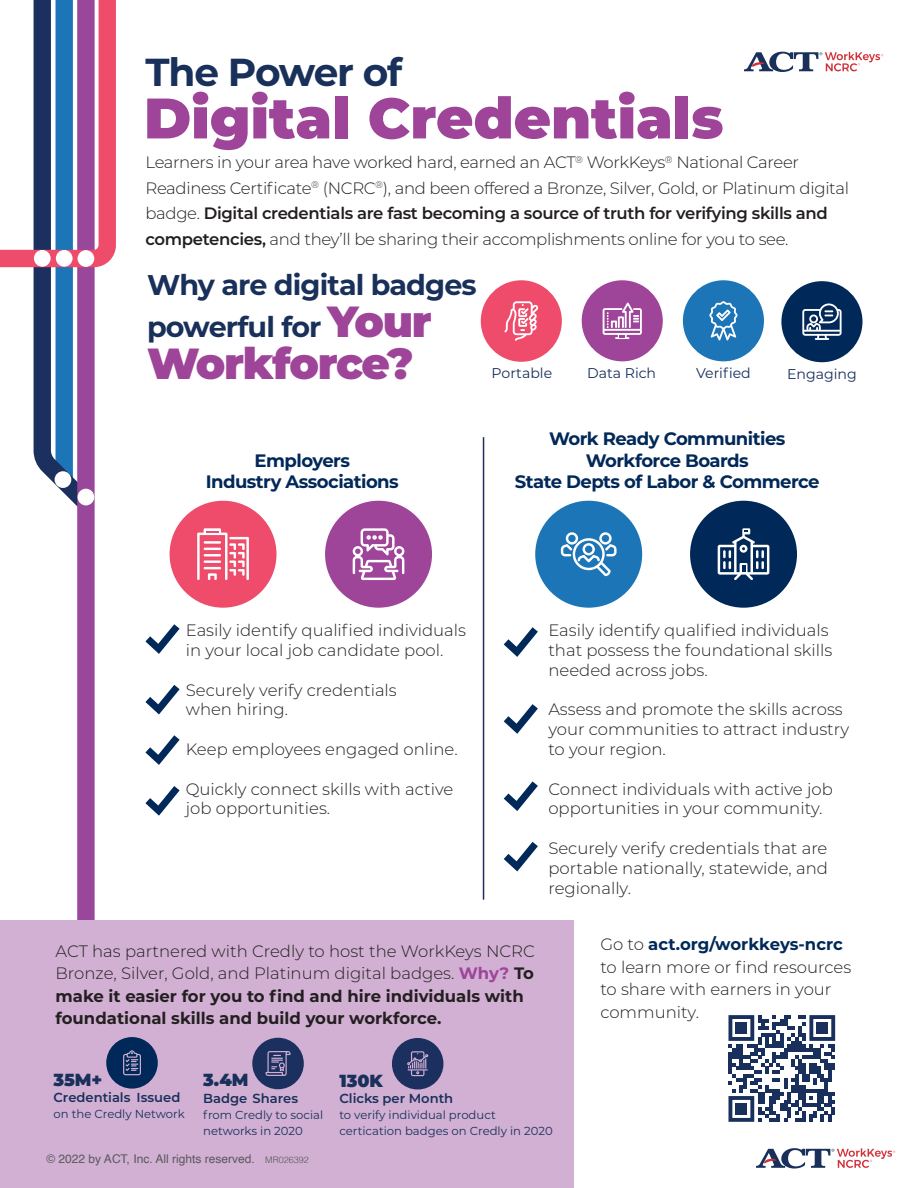
<style>
.page{position:relative;width:918px;height:1188px;background:#fff}
.page>*{position:absolute;margin:0;border:0;box-sizing:border-box;transform-origin:0 0}
.t1{font:900 57px "Montserrat";color:#9e4499}
.t2{font:900 43.5px "Montserrat";letter-spacing:-.035em;color:#9e4499}
.t3{font:700 39px "Montserrat";letter-spacing:-.03em;color:#19305b}
.t4{font:700 28.5px/42px "Montserrat";letter-spacing:-.03em;color:#19305b}
.t5{font:700 18px "Montserrat";letter-spacing:-.03em;color:#002858}
.t6{font:900 17.55px "Montserrat";color:#19305b}
.t7{font:300 16.5px/19.8px "Montserrat";color:#231f20}
.t8{font:300 16.5px/25.5px "Montserrat";letter-spacing:-.02em;color:#231f20}
.t9{font:14.1px "Montserrat";color:#19305b}
.t10{font:600 13.05px "Montserrat";color:#19305b}
.t11{font:12px "Helvetica";color:#59595c}
.t12{font:11.7px/16px "Montserrat";color:#19305b}
.s1{font-weight:600}
.s2{font-weight:900;font-size:43.5px;color:#9e4499}
.s3{font-weight:700;color:#9e4499}
.s4{font-weight:700}
.s5{font-weight:700;color:#002858}
.s6{font-weight:300;font-size:9px}
</style>
<div class="page">
<div style="left:77px;top:0;width:18px;height:1048px;background:#98479b"></div>
<div style="left:0;top:920px;width:573px;height:268px;background:#d1b0d3"></div>
<svg style="left:106px;top:1037px;width:52px;height:52px"></svg>
<svg style="left:252px;top:1038px;width:52px;height:51px"></svg>
<svg style="left:392px;top:1038px;width:51px;height:51px"></svg>
<svg style="left:756px;top:1148px;width:139px;height:21px"></svg>
<hr style="left:483px;top:437px;width:1px;height:463px;background:#1c305f">
<svg style="left:0;top:0;width:116px;height:525px"></svg>
<div style="left:56px;top:250px;width:17px;height:17px;background:#fff;border-radius:50%"></div>
<div style="left:34px;top:250px;width:17px;height:17px;background:#fff;border-radius:50%"></div>
<div style="left:78px;top:250px;width:16px;height:17px;background:#fff;border-radius:50%"></div>
<svg style="left:744px;top:52px;width:139px;height:20px"></svg>
<svg style="left:481px;top:280px;width:81px;height:82px"></svg>
<svg style="left:582px;top:280px;width:81px;height:81px"></svg>
<svg style="left:683px;top:280px;width:81px;height:81px"></svg>
<svg style="left:781px;top:281px;width:81px;height:81px"></svg>
<svg style="left:170px;top:501px;width:107px;height:107px"></svg>
<svg style="left:325px;top:501px;width:107px;height:107px"></svg>
<svg style="left:535px;top:501px;width:107px;height:107px"></svg>
<svg style="left:690px;top:501px;width:107px;height:107px"></svg>
<svg style="left:145px;top:624px;width:35px;height:30px"></svg>
<svg style="left:145px;top:735px;width:35px;height:30px"></svg>
<svg style="left:145px;top:685px;width:35px;height:29px"></svg>
<svg style="left:145px;top:786px;width:35px;height:30px"></svg>
<svg style="left:504px;top:627px;width:34px;height:30px"></svg>
<svg style="left:504px;top:781px;width:34px;height:30px"></svg>
<svg style="left:504px;top:704px;width:34px;height:30px"></svg>
<svg style="left:504px;top:842px;width:34px;height:29px"></svg>
<svg style="left:728px;top:1015px;width:107px;height:107px"></svg>
<div style="left:736px;top:1022px;width:11px;height:12px;background:#18305b"></div>
<div style="left:817px;top:1022px;width:11px;height:12px;background:#18305b"></div>
<div style="left:736px;top:1103px;width:11px;height:11px;background:#18305b"></div>
<h1 class="t3" style="left:146px;top:44px;width:260px">The Power of</h1>
<h1 class="t1" style="left:144px;top:75px;width:581px">Digital Credentials</h1>
<p class="t8" style="left:145px;top:149px;width:705px">Learners in your area have worked hard, earned an ACT<sup>®</sup> WorkKeys<sup>®</sup> National Career Readiness Certifcate<sup>®</sup> (NCRC<sup>®</sup>), and been offered a Bronze, Silver, Gold, or Platinum digital badge. <span class="s1">Digital credentials are fast becoming a source of truth for verifying skills and competencies,</span> and they’ll be sharing their accomplishments online for you to see.</p>
<h2 class="t4" style="left:147px;top:262px;width:331px">Why are digital badges powerful for <span class="s2">Your</span></h2>
<h2 class="t2" style="left:147px;top:331px;width:268px">Workforce?</h2>
<p class="t9" style="left:492px;top:363px;width:62px">Portable</p>
<p class="t9" style="left:587px;top:363px;width:71px">Data Rich</p>
<p class="t9" style="left:696px;top:363px;width:56px">Verifed</p>
<p class="t9" style="left:787px;top:364px;width:71px">Engaging</p>
<h3 class="t5" style="left:549px;top:426px;width:238px">Work Ready Communities</h3>
<h3 class="t5" style="left:255px;top:447px;width:97px">Employers</h3>
<h3 class="t5" style="left:586px;top:447px;width:164px">Workforce Boards</h3>
<h3 class="t5" style="left:206px;top:469px;width:195px">Industry Associations</h3>
<h3 class="t5" style="left:515px;top:469px;width:306px">State Depts of Labor &amp; Commerce</h3>
<p class="t7" style="left:186px;top:620px;width:282px">Easily identify qualifed individuals in your local job candidate pool.</p>
<p class="t7" style="left:186px;top:679px;width:213px">Securely verify credentials when hiring.</p>
<p class="t7" style="left:186px;top:739px;width:273px">Keep employees engaged online.</p>
<p class="t7" style="left:186px;top:778px;width:269px">Quickly connect skills with active job opportunities.</p>
<p class="t7" style="left:56px;top:939px;width:481px;line-height:22.5px">ACT has partnered with Credly to host the WorkKeys NCRC Bronze, Silver, Gold, and Platinum digital badges. <span class="s3">Why?</span> <span class="s4">To make it easier for you to fnd and hire individuals with foundational skills and build your workforce.</span></p>
<p class="t7" style="left:548px;top:620px;width:285px">Easily identify qualifed individuals that possess the foundational skills needed across jobs.</p>
<p class="t7" style="left:548px;top:699px;width:302px">Assess and promote the skills across your communities to attract industry to your region.</p>
<p class="t7" style="left:548px;top:778px;width:286px">Connect individuals with active job opportunities in your community.</p>
<p class="t7" style="left:548px;top:838px;width:281px;text-align:justify">Securely verify credentials that are portable nationally, statewide, and regionally.</p>
<p class="t7" style="left:600px;top:933px;width:252px;line-height:22.5px">Go to <span class="s5">act.org/workkeys-ncrc </span>to learn more or fnd resources to share with earners in your community.</p>
<p class="t6" style="left:53px;top:1066px;width:50px">35M+</p>
<p class="t10" style="left:53px;top:1088px;width:128px">Credentials Issued</p>
<p class="t12" style="left:53px;top:1105px;width:133px">on the Credly Network</p>
<p class="t6" style="left:203px;top:1066px;width:47px">3.4M</p>
<p class="t10" style="left:203px;top:1089px;width:96px">Badge Shares</p>
<p class="t12" style="left:203px;top:1106px;width:122px">from Credly to social networks in 2020</p>
<p class="t11" style="left:46px;top:1149px;width:264px">© 2022 by ACT, Inc. All rights reserved. <span class="s6">MR026392</span></p>
<p class="t6" style="left:339px;top:1068px;width:45px">130K</p>
<p class="t10" style="left:339px;top:1090px;width:115px">Clicks per Month</p>
<p class="t12" style="left:339px;top:1107px;width:215px">to verify individual product certication badges on Credly in 2020</p>
</div>
